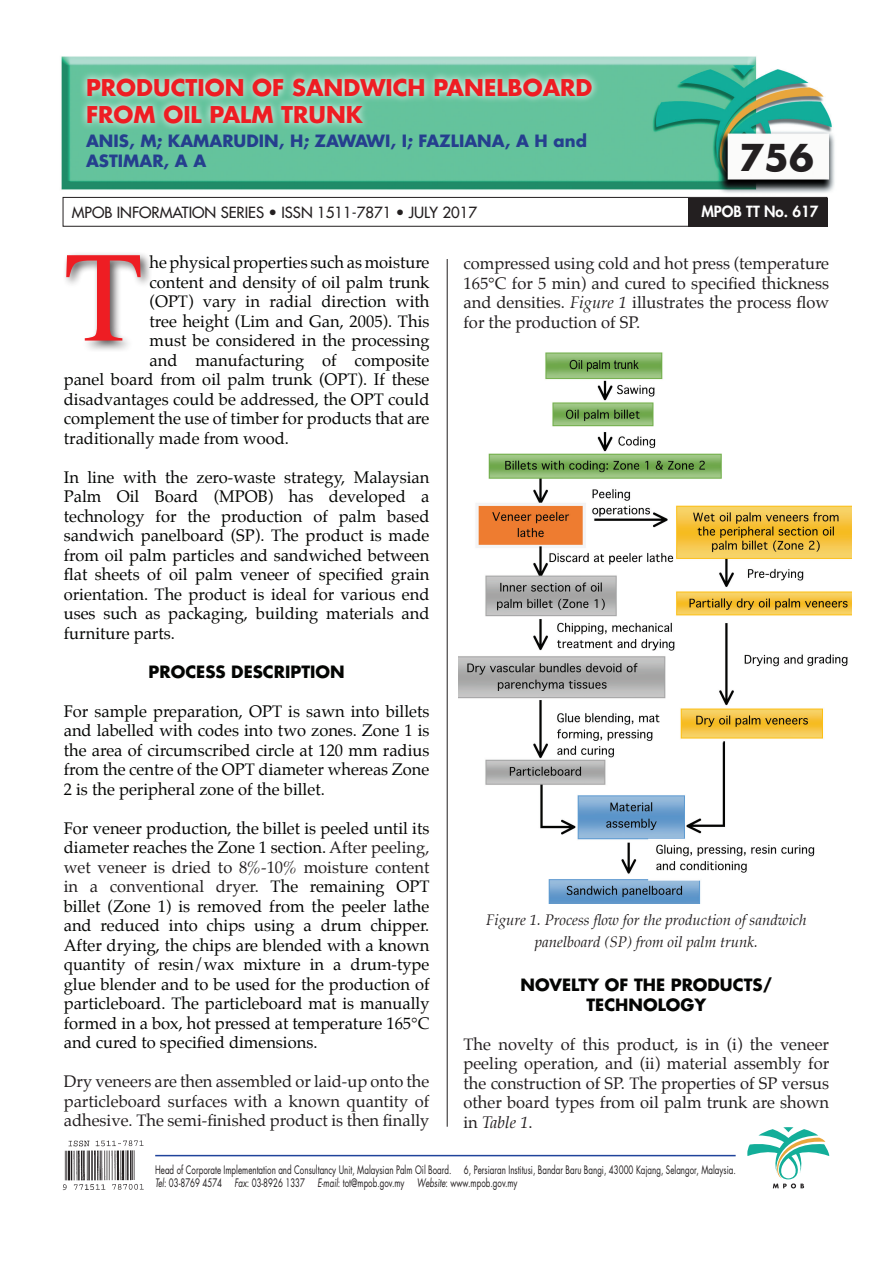
<style>
.page{position:relative;width:893px;height:1263px;background:#fff}
.page>*{position:absolute;margin:0;border:0;box-sizing:border-box;transform-origin:0 0}
.t1{font:129px "Times";color:#ee1d23}
.t2{font:700 36px "Futura";color:#231f20}
.t3{font:700 22.5px/27px "Futura";color:#ee1d23}
.t4{font:16.5px/19.5px "Palatino";color:#040503;text-align:justify}
.t5{font:16.5px/19.5px "Palatino";color:#231f20;text-align:justify}
.t6{font:700 16.5px "Futura";color:#253f8e}
.t7{font:700 16.5px/19.5px "Futura";color:#040503;text-align:center}
.t8{font:italic 15px/22.5px "Palatino";color:#231f20;text-align:center}
.t9{font:15px "Futura";color:#231f20}
.t10{font:800 15px "Futura";color:#fff}
.t11{font:11.4px/13.6px "Futura";color:#231f20;scale:.7 1}
.s1{color:#231f20}
.s2{color:#040503}
.s3{font-style:italic}
</style>
<div class="page">
<img style="left:61px;top:56px;width:774px;height:145px">
<div style="left:63px;top:197px;width:764px;height:30px;border:1px solid #231f20"></div>
<div style="left:688px;top:198px;width:140px;height:29px;background:#231f20"></div>
<svg style="left:79px;top:70px;width:520px;height:61px;background:#87d0b3"></svg>
<div style="left:63px;top:251px;width:90px;height:102px;background:#231f20;opacity:.75"></div>
<hr style="left:447px;top:259px;width:1px;height:868px;background:#231f20">
<img style="left:62px;top:1140px;width:82px;height:50px">
<svg style="left:747px;top:1127px;width:82px;height:61px"></svg>
<hr style="left:155px;top:1155px;width:581px;height:1px;background:#1f439b">
<img style="left:458px;top:352px;width:393px;height:552px">
<h3 class="t3" style="left:86px;top:73px;width:508px">PRODUCTION OF SANDWICH PANELBOARD<br>FROM OIL PALM TRUNK</h3>
<p class="t6" style="left:86px;top:130px;width:108px">ANIS, M; KAMARUDIN</p>
<p class="t6" style="left:279px;top:130px;width:62px">, H; ZAWAWI</p>
<p class="t6" style="left:390px;top:130px;width:49px">, I; FAZLIANA</p>
<p class="t6" style="left:505px;top:130px;width:84px">, A H AND</p>
<p class="t6" style="left:86px;top:149px;width:25px">ASTIMAR</p>
<p class="t6" style="left:164px;top:149px;width:44px">, A A</p>
<h2 class="t2" style="left:740px;top:132px;width:76px">756</h2>
<p class="t9" style="left:72px;top:203px;width:407px">MPOB INFORMATION SERIES • ISSN 1511-7871 • JULY 2017</p>
<p class="t10" style="left:701px;top:201px;width:118px">MPOB TT No. 617</p>
<h1 class="t1" style="left:64px;top:177px;width:80px">T</h1>
<p class="t4" style="left:150px;top:253px;width:281px">he physical properties such as moisture</p>
<p class="t4" style="left:150px;top:272px;width:281px">content and density of oil palm trunk</p>
<p class="t4" style="left:150px;top:292px;width:281px">(OPT) vary in radial direction with</p>
<p class="t4" style="left:150px;top:311px;width:281px">tree height (Lim and Gan, 2005). This</p>
<p class="t4" style="left:150px;top:331px;width:281px">must be considered in the processing</p>
<p class="t4" style="left:150px;top:350px;width:281px">and manufacturing of composite</p>
<p class="t4" style="left:64px;top:370px;width:367px">panel board from oil palm trunk (OPT). If these</p>
<p class="t4" style="left:64px;top:389px;width:367px">disadvantages could be addressed, the OPT could</p>
<p class="t4" style="left:64px;top:409px;width:367px">complement the use of timber for products that are</p>
<p class="t4" style="left:64px;top:428px;width:227px">traditionally made from wood.</p>
<p class="t4" style="left:64px;top:467px;width:367px">In line with the zero-waste strategy, Malaysian Palm Oil Board (MPOB) has developed a technology for the production of palm based sandwich panelboard (SP). The product is made from oil palm particles and sandwiched between flat sheets of oil palm veneer of specified grain orientation. The product is ideal for various end uses such as packaging, building materials and furniture parts.</p>
<p class="t7" style="left:149px;top:661px;width:198px">PROCESS DESCRIPTION</p>
<p class="t4" style="left:64px;top:701px;width:367px">For sample preparation, OPT is sawn into billets and labelled with codes into two zones. Zone 1 is the area of circumscribed circle at 120 mm radius from the centre of the OPT diameter whereas Zone 2 is the peripheral zone of the billet.</p>
<p class="t4" style="left:64px;top:818px;width:367px">For veneer production, the billet is peeled until its diameter reaches the Zone 1 section. <span class="s1">After peeling, wet veneer is dried to 8%-10% moisture content in a conventional dryer.</span> The remaining OPT billet (Zone 1) is removed from the peeler lathe and reduced into chips using a drum chipper.<br>After drying, the chips are blended with a known quantity of resin/wax mixture in a drum-type glue blender and to be used for the production of particleboard. The particleboard mat is manually formed in a box, hot pressed at temperature 165°C and cured to specified dimensions.</p>
<p class="t5" style="left:64px;top:1072px;width:367px">Dry veneers are then assembled or laid-up onto the particleboard surfaces with a known quantity of adhesive. The semi-finished product is then finally</p>
<p class="t5" style="left:463px;top:254px;width:367px">compressed using cold and hot press (temperature 165<span class="s2">°</span>C for 5 min) and cured to specified thickness and densities. <span class="s3">Figure 1</span> illustrates the process flow for the production of SP.</p>
<p class="t8" style="left:486px;top:908px;width:322px">Figure 1. Process flow for the production of sandwich panelboard (SP) from oil palm trunk.</p>
<p class="t7" style="left:520px;top:974px;width:253px">NOVELTY OF THE PRODUCTS/<br>TECHNOLOGY</p>
<p class="t5" style="left:463px;top:1034px;width:367px">The novelty of this product, is in (i) the veneer peeling operation, and (ii) material assembly for the construction of SP. The properties of SP versus other board types from oil palm trunk are shown in <span class="s3">Table 1</span>.</p>
<p class="t11" style="left:155px;top:1162px;width:831px">Head of Corporate Implementation and Consultancy Unit, Malaysian Palm Oil Board. 6, Persiaran Institusi, Bandar Baru Bangi, 43000 Kajang, Selangor, Malaysia.<br><span class="s3">Tel</span>: 03-8769 4574 <span class="s3">Fax</span>: 03-8926 1337 <span class="s3">E-mail</span>: tot@mpob.gov.my <span class="s3">Website</span>: www.mpob.gov.my</p>
</div>
